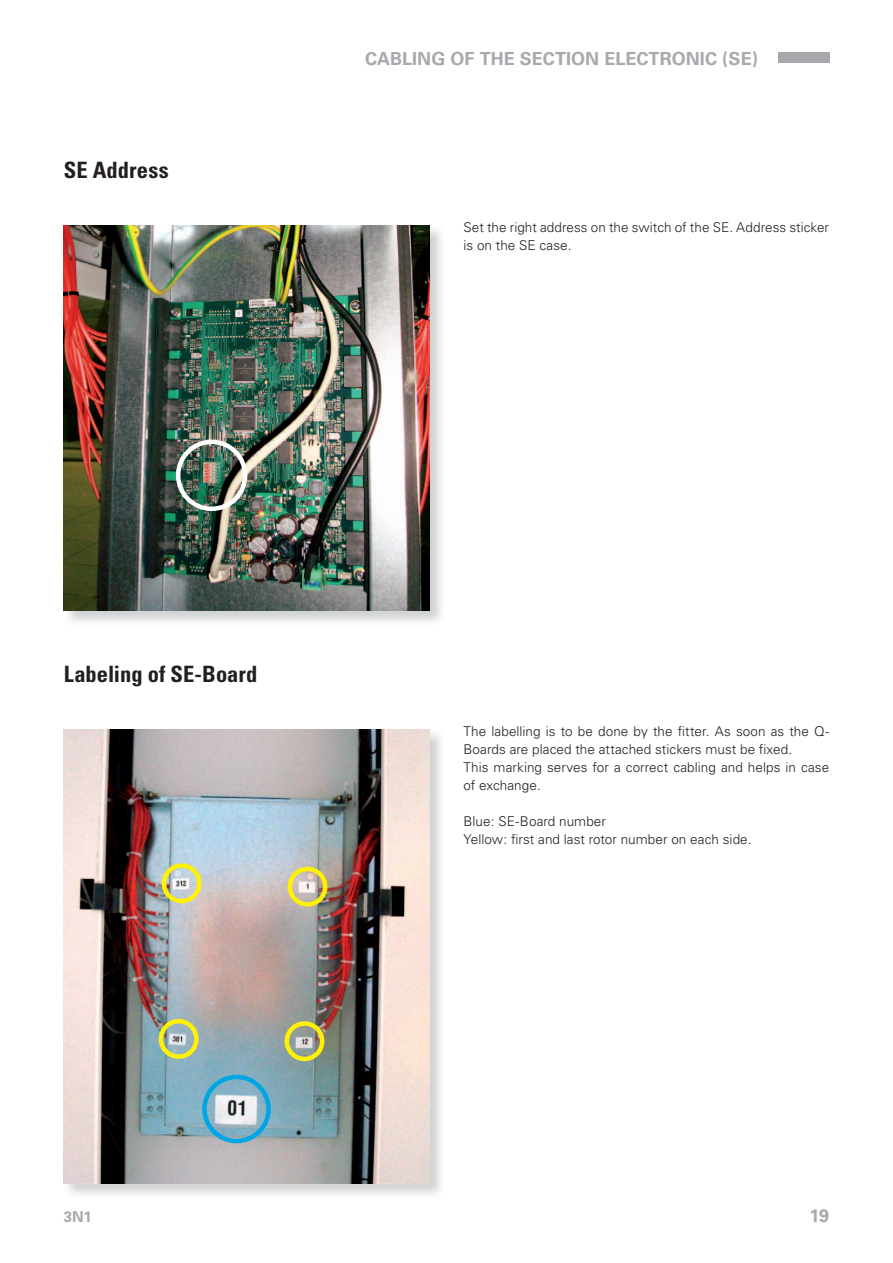
<style>
.page{position:relative;width:893px;height:1263px;background:#fff}
.page>*{position:absolute;margin:0;border:0;box-sizing:border-box;transform-origin:0 0}
.t1{font:700 condensed 22.5px "Univers";color:#231f20}
.t2{font:700 18px "Univers";letter-spacing:.005em;color:#a8a9ad}
.t3{font:700 15px "Univers";color:#a8a9ad}
.t4{font:300 13.5px/18px "Univers";letter-spacing:.005em;color:#231f20}
</style>
<div class="page">
<div style="left:778px;top:52px;width:51px;height:11px;background:#a8a9ad"></div>
<img style="left:63px;top:729px;width:378px;height:466px">
<img style="left:64px;top:729px;width:365px;height:454px">
<div style="left:162px;top:863px;width:40px;height:40px;border:4px solid #fff101;border-radius:50%"></div>
<div style="left:288px;top:867px;width:39px;height:40px;border:4px solid #fff101;border-radius:50%"></div>
<div style="left:285px;top:1021px;width:39px;height:40px;border:4px solid #fff101;border-radius:50%"></div>
<div style="left:159px;top:1019px;width:40px;height:40px;border:4px solid #fff101;border-radius:50%"></div>
<div style="left:202px;top:1075px;width:69px;height:68px;border:4px solid #00a6e4;border-radius:50%"></div>
<img style="left:63px;top:225px;width:378px;height:397px">
<img style="left:64px;top:225px;width:365px;height:385px">
<div style="left:176px;top:440px;width:71px;height:71px;border:4px solid #fff;border-radius:50%"></div>
<h1 class="t1" style="left:64px;top:156px;width:106px">SE Address</h1>
<h2 class="t2" style="left:365px;top:48px;width:394px">CABLING OF THE SECTION ELECTRONIC (SE)</h2>
<p class="t4" style="left:463px;top:219px;width:367px">Set the right address on the switch of the SE. Address sticker is on the SE case.</p>
<h1 class="t1" style="left:64px;top:660px;width:195px">Labeling of SE-Board</h1>
<p class="t4" style="left:463px;top:723px;width:367px">The labelling is to be done by the fitter. As soon as the Q-Boards are placed the attached stickers must be fixed.<br>This marking serves for a correct cabling and helps in case of exchange.</p>
<p class="t4" style="left:463px;top:813px;width:289px">Blue: SE-Board number<br>Yellow: first and last rotor number on each side.</p>
<p class="t3" style="left:64px;top:1208px;width:30px">3N1</p>
<h2 class="t2" style="left:810px;top:1205px;width:21px">19</h2>
</div>
